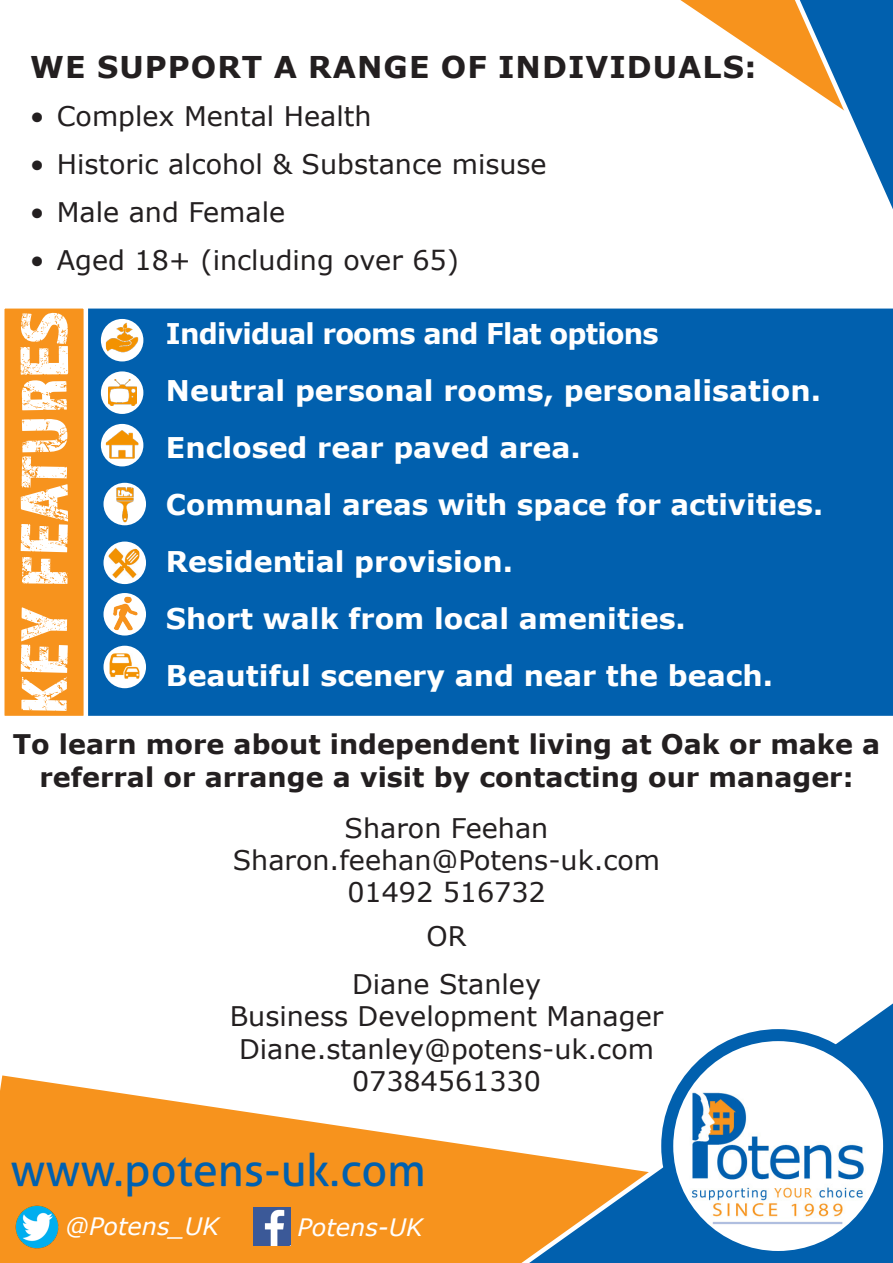
<style>
.page{position:relative;width:893px;height:1263px;background:#fff}
.page>*{position:absolute;margin:0;border:0;box-sizing:border-box;transform-origin:0 0}
.t1{font:69px "Almaq Rough";color:#fff}
.Article_text_white{font:45px "Aller";color:#0160ae}
.t2{font:700 30px "Verdana";letter-spacing:.035em;color:#231f20}
.t3{font:700 28.5px/57px "Verdana";color:#fff}
.t4{font:700 28.5px "Verdana";letter-spacing:-.03em;color:#fff;scale:.96 1}
.t5{font:27px "Verdana";color:#231f20}
.t6{font:700 27px "Verdana";color:#231f20}
.Article_text_white-2{font:italic 24px "Verdana";color:#fff}
</style>
<div class="page">
<svg style="left:0;top:1075px;width:470px;height:188px;fill:#f7931d"></svg>
<svg style="left:470px;top:1003px;width:423px;height:260px"></svg>
<div style="left:88px;top:308px;width:805px;height:408px;background:#0160ae"></div>
<svg style="left:685px;top:0;width:208px;height:460px"></svg>
<div style="left:2px;top:306px;width:84px;height:412px;background:#f7931d"></div>
<div style="left:0;top:304px;width:88px;height:416px;border:4px solid #fff"></div>
<div style="left:102px;top:425px;width:40px;height:40px;background:#fff;border-radius:50%"></div>
<img style="left:106px;top:426px;width:32px;height:33px">
<div style="left:101px;top:424px;width:42px;height:42px;border:3px solid #fff;border-radius:50%"></div>
<img style="left:105px;top:485px;width:40px;height:39px">
<div style="left:104px;top:483px;width:42px;height:42px;border:3px solid #fff;border-radius:50%"></div>
<div style="left:102px;top:320px;width:40px;height:40px;background:#fff;border-radius:50%"></div>
<img style="left:106px;top:321px;width:32px;height:33px">
<div style="left:101px;top:319px;width:42px;height:42px;border:3px solid #fff;border-radius:50%"></div>
<div style="left:105px;top:543px;width:40px;height:40px;background:#fff;border-radius:50%"></div>
<img style="left:108px;top:547px;width:31px;height:33px">
<div style="left:104px;top:541px;width:42px;height:43px;border:3px solid #fff;border-radius:50%"></div>
<div style="left:105px;top:647px;width:40px;height:40px;background:#fff;border-radius:50%"></div>
<img style="left:109px;top:653px;width:30px;height:26px">
<div style="left:104px;top:646px;width:42px;height:42px;border:3px solid #fff;border-radius:50%"></div>
<div style="left:102px;top:373px;width:40px;height:39px;background:#fff;border-radius:50%"></div>
<img style="left:108px;top:379px;width:28px;height:27px">
<div style="left:101px;top:371px;width:42px;height:43px;border:3px solid #fff;border-radius:50%"></div>
<svg style="left:105px;top:594px;width:40px;height:40px"></svg>
<img style="left:106px;top:597px;width:39px;height:33px">
<div style="left:104px;top:593px;width:42px;height:42px;border:3px solid #fff;border-radius:50%"></div>
<img style="left:16px;top:1205px;width:42px;height:43px">
<img style="left:253px;top:1208px;width:38px;height:38px">
<svg style="left:661px;top:1029px;width:232px;height:234px"></svg>
<p class="t2" style="left:30px;top:46px;width:728px">WE SUPPORT A RANGE OF INDIVIDUALS:</p>
<p class="t5" style="left:30px;top:98px;width:343px">• Complex Mental Health</p>
<p class="t5" style="left:30px;top:146px;width:518px">• Historic alcohol &amp; Substance misuse</p>
<p class="t5" style="left:30px;top:194px;width:257px">• Male and Female</p>
<p class="t5" style="left:30px;top:242px;width:431px">• Aged 18+ (including over 65)</p>
<p class="t1" style="left:2px;top:714px;width:406px;rotate:-90deg">KEY FEATURES</p>
<p class="t6" style="left:13px;top:725px;width:869px">To learn more about independent living at Oak or make a</p>
<p class="t6" style="left:39px;top:758px;width:816px">referral or arrange a visit by contacting our manager:</p>
<p class="t5" style="left:345px;top:809px;width:205px">Sharon Feehan</p>
<p class="t5" style="left:233px;top:842px;width:429px">Sharon.feehan@Potens-uk.com</p>
<p class="t5" style="left:347px;top:874px;width:200px">01492 516732</p>
<p class="t5" style="left:426px;top:917px;width:42px">OR</p>
<p class="t5" style="left:352px;top:965px;width:191px">Diane Stanley</p>
<p class="t5" style="left:230px;top:998px;width:435px">Business Development Manager</p>
<p class="t5" style="left:239px;top:1030px;width:416px">Diane.stanley@potens-uk.com</p>
<p class="t5" style="left:352px;top:1063px;width:190px">07384561330</p>
<p class="t4" style="left:166px;top:313px;width:515px">Individual rooms and Flat options</p>
<p class="t3" style="left:166px;top:361px;width:656px">Neutral personal rooms, personalisation.</p>
<p class="t3" style="left:166px;top:418px;width:416px">Enclosed rear paved area.</p>
<p class="t3" style="left:166px;top:475px;width:659px">Communal areas with space for activities.<br>Residential provision.</p>
<p class="t3" style="left:166px;top:589px;width:521px">Short walk from local amenities.</p>
<p class="t3" style="left:166px;top:646px;width:609px">Beautiful scenery and near the beach.</p>
<p class="Article_text_white" style="left:11px;top:1142px;width:417px">www.potens-uk.com</p>
<p class="Article_text_white-2" style="left:65px;top:1210px;width:155px">@Potens_UK</p>
<p class="Article_text_white-2" style="left:297px;top:1211px;width:127px">Potens-UK</p>
</div>
